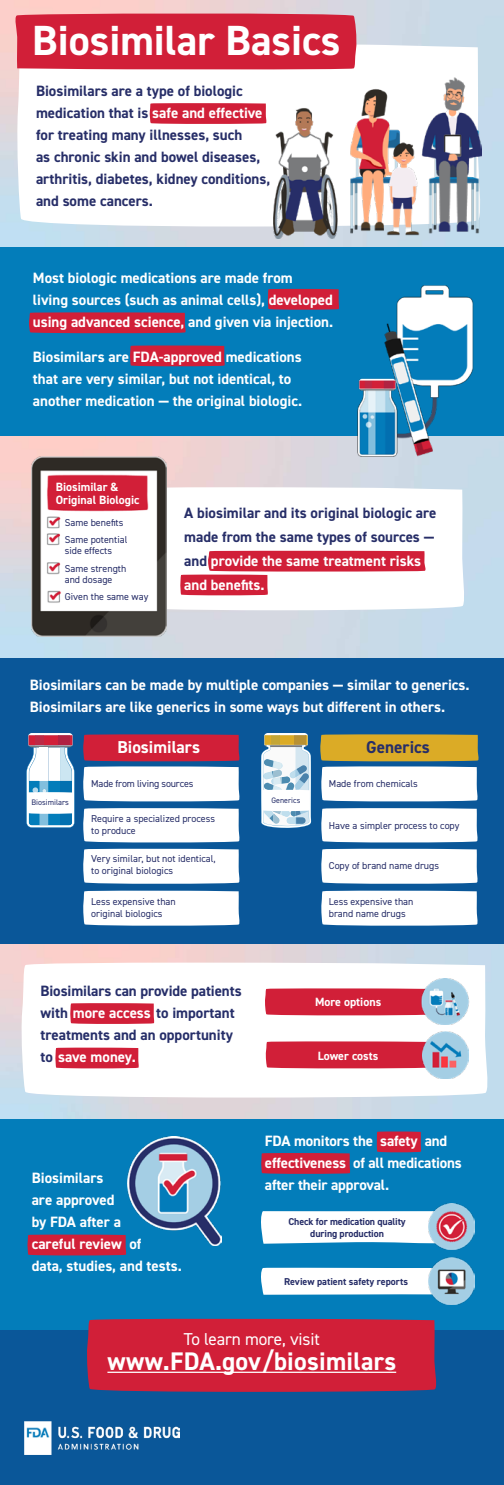
<style>
.page{position:relative;width:504px;height:1485px;background:#fff}
.page>*{position:absolute;margin:0;border:0;box-sizing:border-box;transform-origin:0 0}
.t1{font:700 42.2px "DIN2014";color:#fff}
.t2{font:700 25.5px "DIN2014";letter-spacing:.01em;color:#fff}
.t3{font:17.2px "DIN2014";letter-spacing:-.005em;color:#fff}
.t4{font:700 17.2px "DIN2014";color:#fff}
.t5{font:700 17.2px "DIN2014";color:#272e68}
.t6{font:700 15px/22px "DIN2014";color:#fff}
.t7{font:700 15px/22px "DIN2014";color:#272e68}
.t8{font:700 15px/22px "DIN2014";color:#262e69}
.t9{font:700 12px/13.3px "DIN2014";color:#fff}
.t10{font:10px/12px "DIN2014";color:#272e68}
.t11{font:700 10px/12px "DIN2014";letter-spacing:-.01em;color:#272e68;text-align:center}
.t12{font:8px "DIN2014";color:#262e69}
.t13{font:7.9px "DIN2014";color:#262e69}
.s1{color:#fff}
</style>
<div class="page">
<svg style="left:167px;top:487px;width:299px;height:123px"></svg>
<div style="left:0;top:1118px;width:504px;height:212px;background:#037dba"></div>
<div style="left:0;top:658px;width:504px;height:287px;background:#0a5799"></div>
<div style="left:0;top:247px;width:504px;height:189px;background:#037dba"></div>
<svg style="left:16px;top:44px;width:467px;height:183px"></svg>
<svg style="left:13px;top:12px;width:344px;height:58px;background:#d32a41"></svg>
<svg style="left:29px;top:312px;width:157px;height:22px;background:#c12641"></svg>
<svg style="left:130px;top:345px;width:95px;height:22px;background:#c12641"></svg>
<svg style="left:268px;top:289px;width:57px;height:21px"></svg>
<svg style="left:83px;top:808px;width:157px;height:76px;background:#e4ecf3"></svg>
<svg style="left:83px;top:890px;width:157px;height:36px;background:#f2f6f9"></svg>
<svg style="left:321px;top:808px;width:157px;height:76px;background:#e4ecf3"></svg>
<svg style="left:321px;top:890px;width:157px;height:36px;background:#f2f6f9"></svg>
<svg style="left:320px;top:734px;width:159px;height:68px;background:#d4ca9f"></svg>
<svg style="left:83px;top:734px;width:157px;height:68px;background:#d295a6"></svg>
<svg style="left:20px;top:963px;width:470px;height:135px"></svg>
<svg style="left:265px;top:988px;width:152px;height:28px;background:#d32a41"></svg>
<svg style="left:265px;top:1041px;width:157px;height:28px;background:#d32b42"></svg>
<svg style="left:70px;top:1003px;width:85px;height:21px;background:#d22840"></svg>
<svg style="left:27px;top:1234px;width:100px;height:22px;background:#c02642"></svg>
<svg style="left:261px;top:1153px;width:90px;height:21px;background:#c8223c"></svg>
<svg style="left:377px;top:1131px;width:44px;height:22px"></svg>
<svg style="left:261px;top:1211px;width:167px;height:33px;background:#f2f8fb"></svg>
<svg style="left:261px;top:1267px;width:167px;height:28px;background:#f1f8fb"></svg>
<div style="left:0;top:1330px;width:504px;height:155px;background:#0a5799"></div>
<div style="left:87px;top:1318px;width:350px;height:74px;background:#d11f38"></div>
<svg style="left:180px;top:551px;width:247px;height:45px"></svg>
<svg style="left:55px;top:1047px;width:84px;height:22px;background:#d43148"></svg>
<svg style="left:149px;top:103px;width:118px;height:21px;background:#d22840"></svg>
<img style="left:273px;top:77px;width:209px;height:162px">
<img style="left:325px;top:285px;width:165px;height:183px">
<svg style="left:26px;top:733px;width:49px;height:95px;background:#abbdd2"></svg>
<svg style="left:261px;top:733px;width:50px;height:95px;background:#cbd8d8"></svg>
<img style="left:417px;top:978px;width:58px;height:47px">
<img style="left:422px;top:1032px;width:47px;height:46px">
<img style="left:127px;top:1137px;width:95px;height:108px">
<img style="left:428px;top:1203px;width:47px;height:47px">
<img style="left:428px;top:1258px;width:47px;height:46px">
<img style="left:24px;top:1422px;width:156px;height:33px">
<img style="left:32px;top:457px;width:135px;height:180px">
<hr style="left:107px;top:1372px;width:289px;height:1px;background:#fff">
<h1 class="t1" style="left:32px;top:12px;width:310px">Biosimilar Basics</h1>
<p class="t7" style="left:36px;top:80px;width:236px">Biosimilars are a type of biologic medication that is <span class="s1">safe and effective </span>for treating many illnesses, such<br>as chronic skin and bowel diseases, arthritis, diabetes, kidney conditions, and some cancers.</p>
<p class="t6" style="left:33px;top:267px;width:302px">Most biologic medications are made from<br>living sources (such as animal cells), developed using advanced science, and given via injection.</p>
<p class="t6" style="left:33px;top:345px;width:271px">Biosimilars are FDA-approved medications that are very similar, but not identical, to another medication — the original biologic.</p>
<p class="t9" style="left:56px;top:480px;width:85px">Biosimilar &amp;<br>Original Biologic</p>
<p class="t10" style="left:65px;top:513px;width:64px;line-height:17px">Same benefits<br>Same potential</p>
<p class="t10" style="left:65px;top:541px;width:63px;line-height:17.7px">side effects<br>Same strength</p>
<p class="t10" style="left:65px;top:571px;width:85px;line-height:17px">and dosage<br>Given the same way</p>
<p class="t7" style="left:184px;top:501px;width:254px;line-height:24px">A biosimilar and its original biologic are made from the same types of sources — and <span class="s1">provide the same treatment risks and benefits.</span></p>
<p class="t6" style="left:30px;top:674px;width:441px">Biosimilars can be made by multiple companies — similar to generics.<br>Biosimilars are like generics in some ways but different in others.</p>
<p class="t4" style="left:117px;top:736px;width:84px">Biosimilars</p>
<p class="t5" style="left:366px;top:736px;width:65px">Generics</p>
<p class="t10" style="left:91px;top:777px;width:104px">Made from living sources</p>
<p class="t10" style="left:91px;top:812px;width:125px">Require a specialized process to produce</p>
<p class="t10" style="left:91px;top:853px;width:126px">Very similar, but not identical, to original biologics</p>
<p class="t10" style="left:91px;top:895px;width:86px">Less expensive than original biologics</p>
<p class="t10" style="left:329px;top:778px;width:90px">Made from chemicals</p>
<p class="t10" style="left:329px;top:819px;width:132px">Have a simpler process to copy</p>
<p class="t10" style="left:329px;top:859px;width:112px">Copy of brand name drugs</p>
<p class="t10" style="left:329px;top:895px;width:86px">Less expensive than brand name drugs</p>
<p class="t12" style="left:31px;top:797px;width:39px">Biosimilars</p>
<p class="t13" style="left:272px;top:795px;width:30px">Generics</p>
<p class="t8" style="left:40px;top:979px;width:203px">Biosimilars can provide patients with <span class="s1">more access</span> to important treatments and an opportunity to <span class="s1">save money.</span></p>
<p class="t9" style="left:315px;top:996px;width:68px">More options</p>
<p class="t9" style="left:318px;top:1049px;width:62px">Lower costs</p>
<p class="t6" style="left:32px;top:1167px;width:152px">Biosimilars<br>are approved<br>by FDA after a<br>careful review of<br>data, studies, and tests.</p>
<p class="t6" style="left:265px;top:1130px;width:198px">FDA monitors the safety and effectiveness of all medications after their approval.</p>
<p class="t11" style="left:288px;top:1215px;width:119px">Check for medication quality during production</p>
<p class="t11" style="left:284px;top:1275px;width:125px">Review patient safety reports</p>
<p class="t3" style="left:184px;top:1328px;width:138px">To learn more, visit</p>
<h2 class="t2" style="left:107px;top:1344px;width:290px">www.FDA.gov/biosimilars</h2>
</div>
